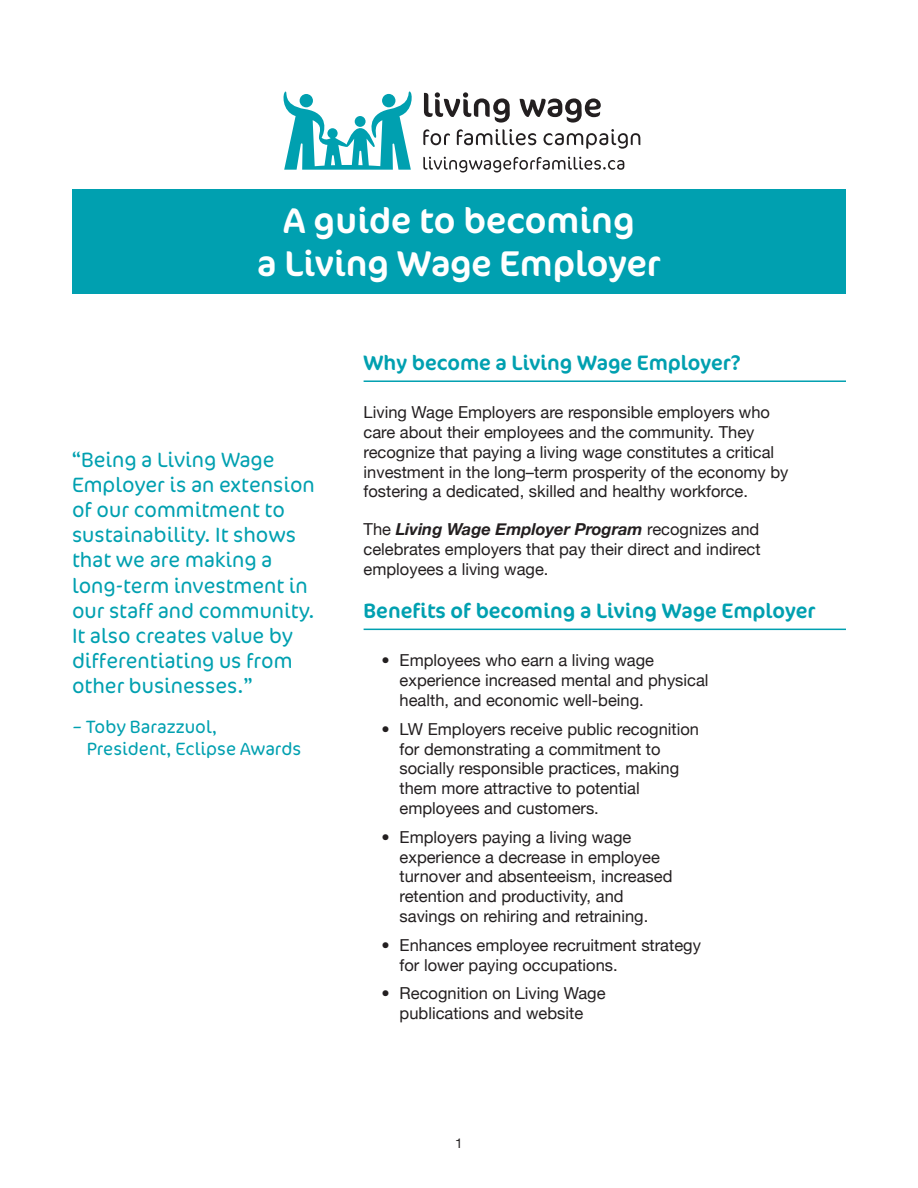
<style>
.page{position:relative;width:918px;height:1188px;background:#fff}
.page>*{position:absolute;margin:0;border:0;box-sizing:border-box;transform-origin:0 0}
.t1{font:36px/43.2px "Cocon OT";color:#fff;text-align:center}
.t2{font:300 21px/25.2px "Cocon OT";color:#00a0b0}
.t3{font:21px "Cocon OT";color:#00a0b0}
.t4{font:300 18px/21.6px "Cocon OT";color:#00a0b0}
.t5{font:16.5px/19.8px "Helvetica Neue";color:#231f20}
.t6{font:13.5px "Helvetica Neue";color:#231f20}
.s1{font-weight:700;font-style:italic}
</style>
<div class="page">
<svg style="left:424px;top:92px;width:86px;height:31px"></svg>
<svg style="left:520px;top:98px;width:81px;height:25px"></svg>
<svg style="left:423px;top:129px;width:27px;height:16px"></svg>
<svg style="left:457px;top:129px;width:79px;height:16px"></svg>
<svg style="left:544px;top:129px;width:96px;height:20px"></svg>
<svg style="left:284px;top:92px;width:128px;height:78px"></svg>
<svg style="left:423px;top:157px;width:201px;height:15px"></svg>
<div style="left:72px;top:190px;width:774px;height:104px;background:#00a0b0"></div>
<hr style="left:364px;top:380px;width:482px;height:2px;background:#00a0b0">
<hr style="left:364px;top:629px;width:482px;height:1px;background:#00a0b0">
<h1 class="t1" style="left:257px;top:199px;width:405px">A guide to becoming<br>a Living Wage Employer</h1>
<p class="t2" style="left:72px;top:447px;width:244px">“Being a Living Wage<br>Employer is an extension of our commitment to sustainability. It shows that we are making a long-term investment in our staff and community.<br>It also creates value by differentiating us from other businesses.”</p>
<p class="t4" style="left:87px;top:717px;width:216px;text-indent:-15px">– Toby Barazzuol,<br>President, Eclipse Awards</p>
<p class="t3" style="left:364px;top:350px;width:379px">Why become a Living Wage Employer?</p>
<p class="t5" style="left:364px;top:402px;width:426px">Living Wage Employers are responsible employers who care about their employees and the community. They recognize that paying a living wage constitutes a critical investment in the long–term prosperity of the economy by fostering a dedicated, skilled and healthy workforce.</p>
<p class="t5" style="left:364px;top:519px;width:399px;text-align:justify">The <span class="s1">Living Wage Employer Program</span> recognizes and celebrates employers that pay their direct and indirect employees a living wage.</p>
<p class="t3" style="left:364px;top:599px;width:453px">Benefits of becoming a Living Wage Employer</p>
<p class="t5" style="left:400px;top:650px;width:310px;text-indent:-18px">• Employees who earn a living wage experience increased mental and physical health, and economic well-being.</p>
<p class="t5" style="left:400px;top:719px;width:301px;text-indent:-18px">• LW Employers receive public recognition for demonstrating a commitment to socially responsible practices, making them more attractive to potential employees and customers.</p>
<p class="t5" style="left:400px;top:827px;width:274px;text-indent:-18px">• Employers paying a living wage experience a decrease in employee turnover and absenteeism, increased retention and productivity, and savings on rehiring and retraining.</p>
<p class="t5" style="left:400px;top:935px;width:303px;text-indent:-18px">• Enhances employee recruitment strategy for lower paying occupations.</p>
<p class="t5" style="left:382px;top:983px;width:225px;text-align:center">• Recognition on Living Wage publications and website</p>
<p class="t6" style="left:455px;top:1136px;width:9px">1</p>
</div>
